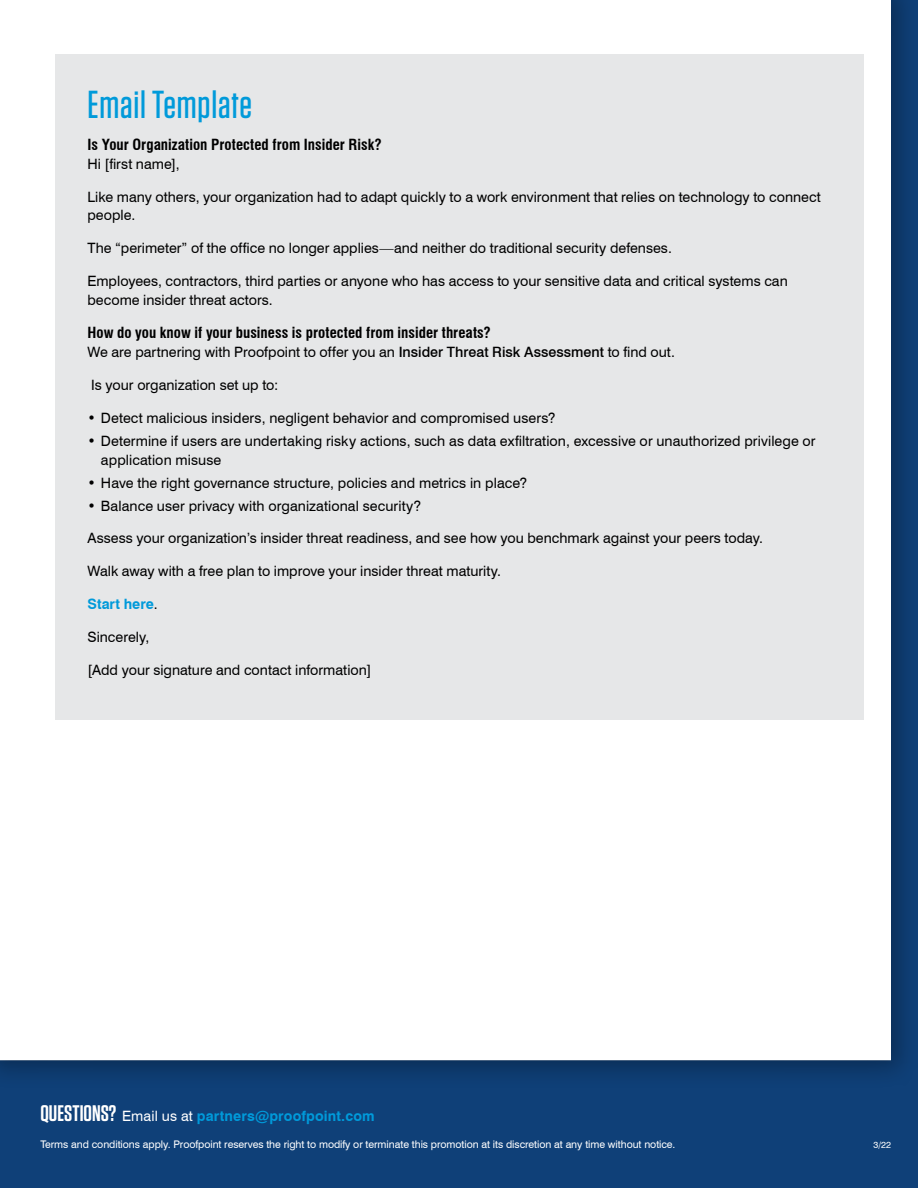
<style>
.page{position:relative;width:918px;height:1188px;background:#fff}
.page>*{position:absolute;margin:0;border:0;box-sizing:border-box;transform-origin:0 0}
.t1{font:500 39px "Tungsten";letter-spacing:.02em;color:#009ada}
.t2{font:700 condensed 15px "Swiss 721 BT";color:#000}
.t3{font:14.25px/18.8px "Swiss 721 BT";color:#000}
.t4{font:700 14.25px "Swiss 721 BT";letter-spacing:.01em;color:#009ada}
.t5{font:10.5px "Swiss 721 BT";letter-spacing:-.005em;color:#fff}
.t6{font:9px "Swiss 721 BT";color:#fff}
.s1{font-weight:500}
.s2{font-weight:400;color:#000}
.s3{font-family:"Tungsten";font-weight:600;font-size:22.5px;color:#fff}
.s4{font-weight:400;color:#fff}
</style>
<div class="page">
<div style="left:0;top:1090px;width:918px;height:98px;background:#0f4078"></div>
<div style="left:0;top:0;width:918px;height:1090px;background:#000;opacity:.3"></div>
<div style="left:0;top:0;width:891px;height:1060px;background:#fff"></div>
<div style="left:55px;top:54px;width:809px;height:665px;background:#e6e7e8"></div>
<h1 class="t1" style="left:87px;top:84px;width:166px">Email Template</h1>
<p class="t2" style="left:87px;top:135px;width:296px">Is Your Organization Protected from Insider Risk?</p>
<p class="t3" style="left:87px;top:154px;width:94px">Hi [first name],</p>
<p class="t3" style="left:87px;top:187px;width:735px">Like many others, your organization had to adapt quickly to a work environment that relies on technology to connect people.</p>
<p class="t3" style="left:87px;top:239px;width:586px">The “perimeter” of the office no longer applies—and neither do traditional security defenses.</p>
<p class="t3" style="left:87px;top:272px;width:702px">Employees, contractors, third parties or anyone who has access to your sensitive data and critical systems can become insider threat actors.</p>
<p class="t2" style="left:87px;top:324px;width:405px">How do you know if your business is protected from insider threats?</p>
<p class="t3" style="left:87px;top:342px;width:589px">We are partnering with Proofpoint to offer you an <span class="s1">Insider Threat Risk Assessment</span> to find out.</p>
<p class="t3" style="left:91px;top:375px;width:188px">Is your organization set up to:</p>
<p class="t3" style="left:87px;top:408px;width:470px">• Detect malicious insiders, negligent behavior and compromised users?</p>
<p class="t3" style="left:101px;top:431px;width:716px;text-indent:-13px">• Determine if users are undertaking risky actions, such as data exfiltration, excessive or unauthorized privilege or application misuse</p>
<p class="t3" style="left:87px;top:473px;width:441px">• Have the right governance structure, policies and metrics in place?</p>
<p class="t3" style="left:87px;top:496px;width:335px">• Balance user privacy with organizational security?</p>
<p class="t3" style="left:87px;top:529px;width:677px">Assess your organization’s insider threat readiness, and see how you benchmark against your peers today.</p>
<p class="t3" style="left:87px;top:562px;width:415px">Walk away with a free plan to improve your insider threat maturity.</p>
<p class="t4" style="left:87px;top:595px;width:72px">Start here<span class="s2">.</span></p>
<p class="t3" style="left:87px;top:628px;width:63px">Sincerely,</p>
<p class="t3" style="left:87px;top:661px;width:285px">[Add your signature and contact information]</p>
<p class="t4" style="left:40px;top:1108px;width:336px"><span class="s3">QUESTIONS?</span> <span class="s4">Email us at</span> partners@proofpoint.com</p>
<p class="t5" style="left:40px;top:1137px;width:637px">Terms and conditions apply. Proofpoint reserves the right to modify or terminate this promotion at its discretion at any time without notice.</p>
<p class="t6" style="left:873px;top:1139px;width:19px">3/22</p>
</div>
